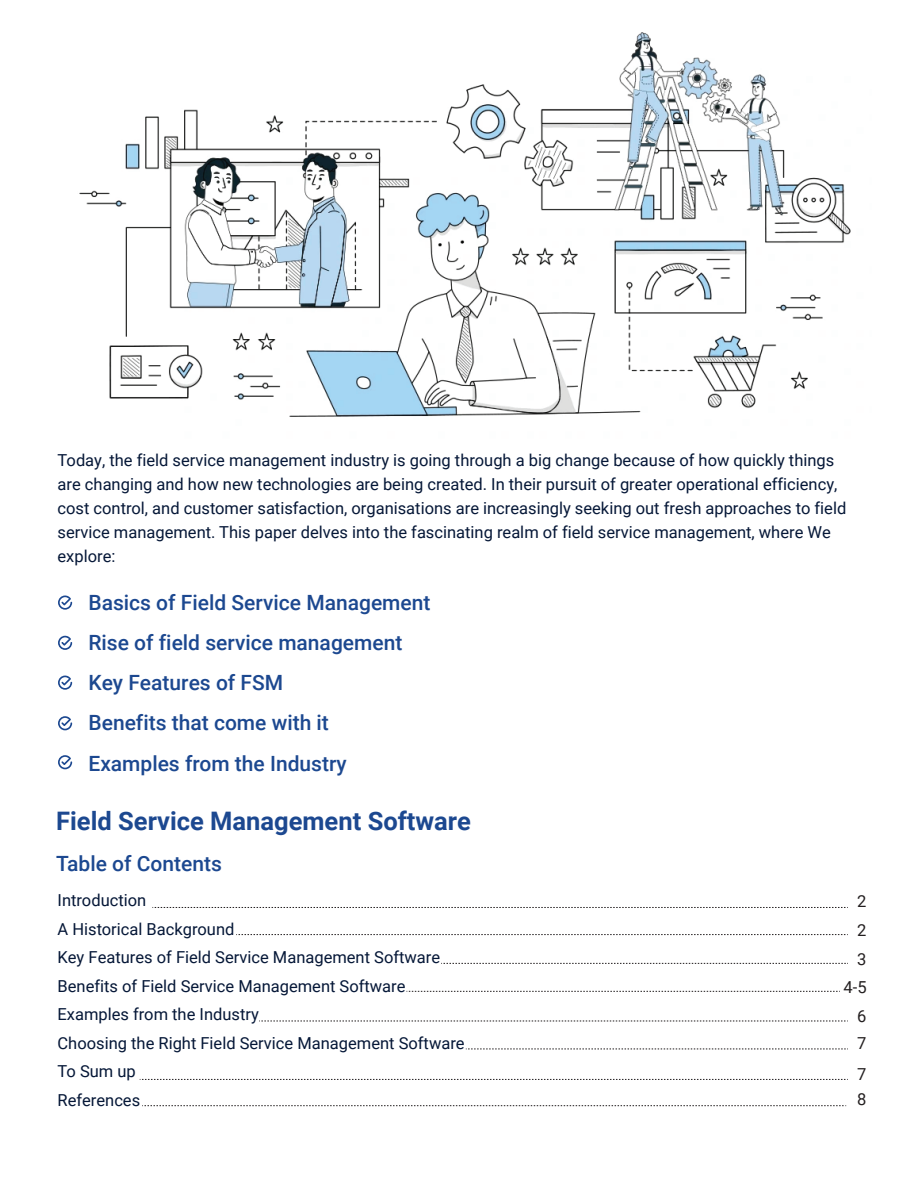
<style>
.page{position:relative;width:918px;height:1188px;background:#fff}
.page>*{position:absolute;margin:0;border:0;box-sizing:border-box;transform-origin:0 0}
.t1{font:700 25.5px "Roboto";color:#1c4890}
.t2{font:500 21px/40.2px "Roboto";color:#1c4890}
.t3{font:16.5px/28.5px "Roboto";color:#051737}
.t4{font:16.5px/28.8px "Roboto";color:#231f20;text-align:right}
</style>
<div class="page">
<img style="left:79px;top:32px;width:772px;height:385px">
<svg style="left:58px;top:596px;width:14px;height:14px"></svg>
<svg style="left:58px;top:636px;width:14px;height:14px"></svg>
<svg style="left:58px;top:676px;width:14px;height:14px"></svg>
<svg style="left:58px;top:716px;width:14px;height:14px"></svg>
<svg style="left:58px;top:755px;width:14px;height:14px"></svg>
<svg style="left:152px;top:907px;width:696px;height:1px"></svg>
<svg style="left:140px;top:1079px;width:708px;height:1px"></svg>
<svg style="left:142px;top:1105px;width:704px;height:1px"></svg>
<svg style="left:466px;top:1049px;width:382px;height:1px"></svg>
<svg style="left:259px;top:1021px;width:589px;height:1px"></svg>
<svg style="left:236px;top:934px;width:612px;height:1px"></svg>
<svg style="left:407px;top:991px;width:433px;height:1px"></svg>
<svg style="left:441px;top:963px;width:407px;height:1px"></svg>
<p class="t3" style="left:58px;top:448px;width:790px;line-height:24px">Today, the field service management industry is going through a big change because of how quickly things are changing and how new technologies are being created. In their pursuit of greater operational efficiency, cost control, and customer satisfaction, organisations are increasingly seeking out fresh approaches to field service management. This paper delves into the fascinating realm of field service management, where We explore:</p>
<p class="t2" style="left:88px;top:581px;width:344px">Basics of Field Service Management<br>Rise of field service management<br>Key Features of FSM<br>Benefits that come with it<br>Examples from the Industry</p>
<h1 class="t1" style="left:56px;top:803px;width:416px">Field Service Management Software</h1>
<p class="t2" style="left:56px;top:843px;width:167px">Table of Contents</p>
<p class="t3" style="left:58px;top:886px;width:409px">Introduction<br>A Historical Background<br>Key Features of Field Service Management Software<br>Benefits of Field Service Management Software<br>Examples from the Industry<br>Choosing the Right Field Service Management Software<br>To Sum up<br>References</p>
<p class="t4" style="left:844px;top:886px;width:25px">2<br>2<br>3<br>4-5<br>6</p>
<p class="t4" style="left:857px;top:1027px;width:11px;line-height:31.3px;text-align:left">7<br>7</p>
<p class="t4" style="left:857px;top:1084px;width:11px">8</p>
</div>
